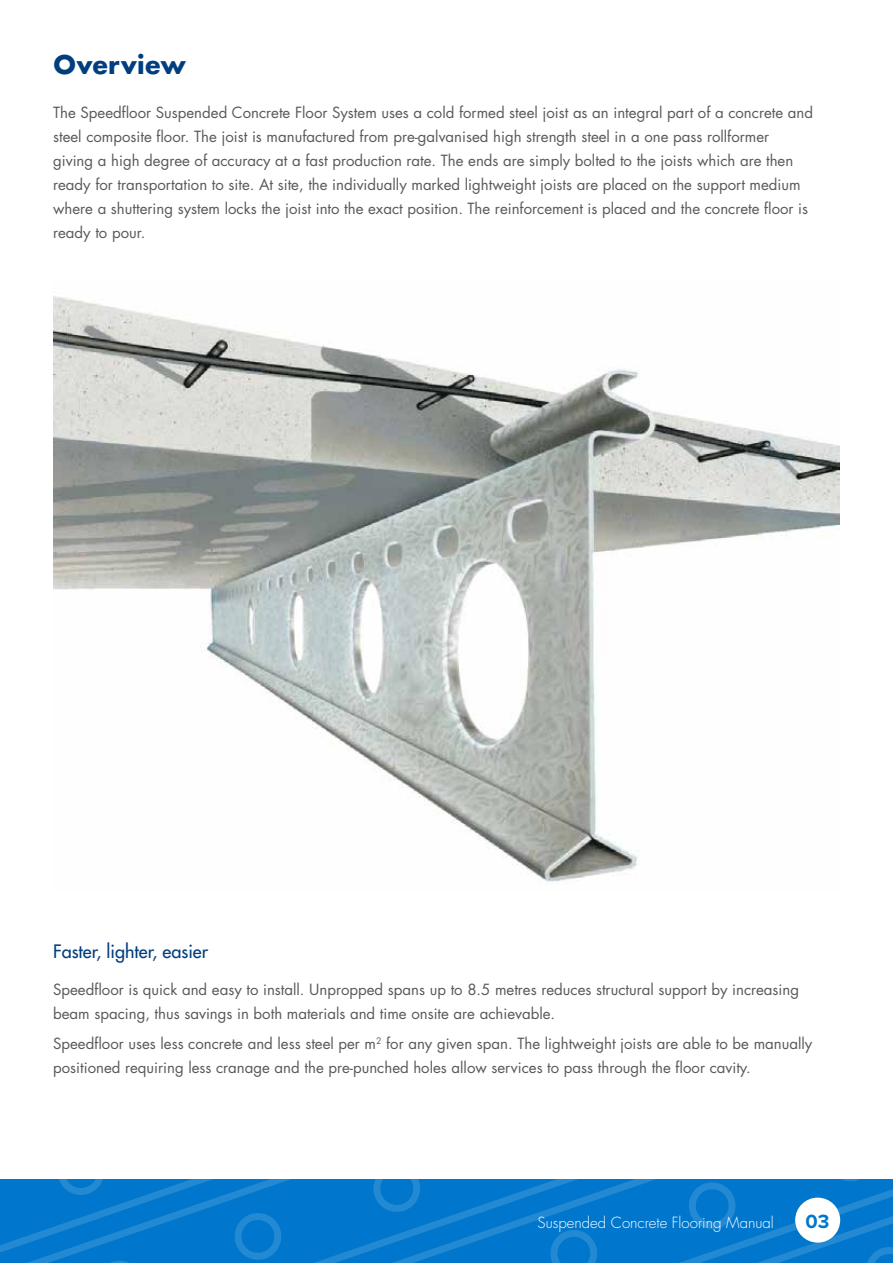
<style>
.page{position:relative;width:893px;height:1263px;background:#fff}
.page>*{position:absolute;margin:0;border:0;box-sizing:border-box;transform-origin:0 0}
.t1{font:700 25.05px "Futura";color:#003e7e}
.t2{font:700 19.8px "Proxima Nova";color:#07c}
.t3{font:18px "Futura LT";color:#003e7e}
.t4{font:15px/24px "Futura LT";color:#58595b}
.t5{font:300 15px "Futura Std";color:#fff}
</style>
<div class="page">
<svg style="left:0;top:1179px;width:893px;height:84px;background:#067acd"></svg>
<div style="left:795px;top:1197px;width:45px;height:45px;background:#fff;border-radius:50%"></div>
<img style="left:53px;top:296px;width:787px;height:586px">
<h1 class="t1" style="left:53px;top:46px;width:134px">Overview</h1>
<p class="t4" style="left:53px;top:101px;width:761px">The Speedfloor Suspended Concrete Floor System uses a cold formed steel joist as an integral part of a concrete and steel composite floor. The joist is manufactured from pre-galvanised high strength steel in a one pass rollformer giving a high degree of accuracy at a fast production rate. The ends are simply bolted to the joists which are then ready for transportation to site. At site, the individually marked lightweight joists are placed on the support medium where a shuttering system locks the joist into the exact position. The reinforcement is placed and the concrete floor is ready to pour.</p>
<p class="t3" style="left:53px;top:940px;width:156px">Faster, lighter, easier</p>
<p class="t4" style="left:53px;top:978px;width:747px">Speedfloor is quick and easy to install. Unpropped spans up to 8.5 metres reduces structural support by increasing beam spacing, thus savings in both materials and time onsite are achievable.</p>
<p class="t4" style="left:53px;top:1032px;width:761px">Speedfloor uses less concrete and less steel per m<sup>2</sup> for any given span. The lightweight joists are able to be manually positioned requiring less cranage and the pre-punched holes allow services to pass through the floor cavity.</p>
<p class="t5" style="left:538px;top:1213px;width:238px">Suspended Concrete Flooring Manual</p>
<h2 class="t2" style="left:806px;top:1212px;width:25px">03</h2>
</div>
